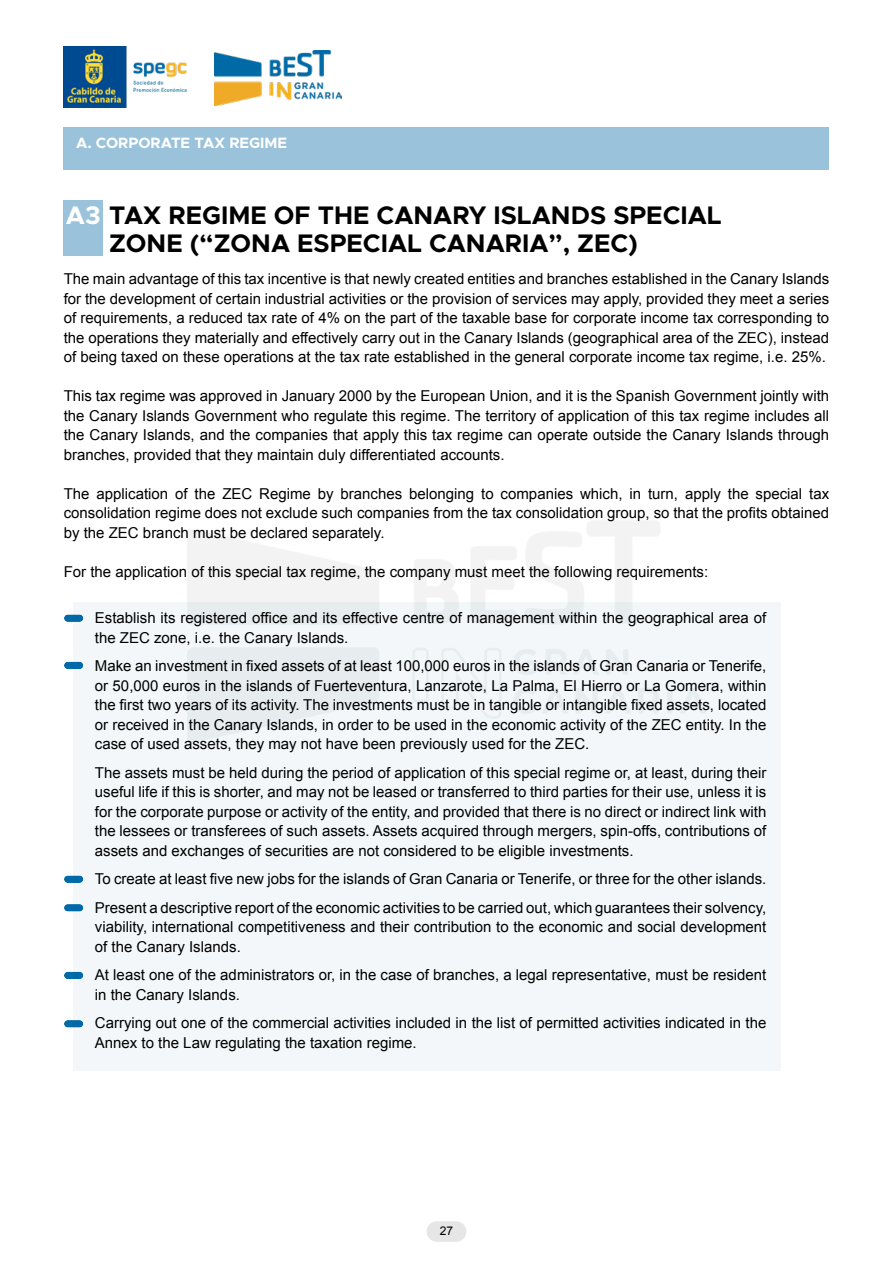
<style>
.page{position:relative;width:893px;height:1263px;background:#fff}
.page>*{position:absolute;margin:0;border:0;box-sizing:border-box;transform-origin:0 0}
.t1{font:700 25.5px/27px "Metropolis";color:#000}
.t2{font:15px/19.5px "Arial";color:#000;text-align:justify}
.t3{font:700 15px "Metropolis";color:#fff}
.t4{font:12px "Arial";color:#000}
.s1{color:#fff}
</style>
<div class="page">
<div style="left:427px;top:1221px;width:39px;height:21px;background:#e6e6e6;border-radius:10px"></div>
<img style="left:214px;top:51px;width:128px;height:54px">
<img style="left:64px;top:47px;width:122px;height:61px">
<div style="left:64px;top:128px;width:765px;height:42px;background:#9ac3db"></div>
<div style="left:64px;top:200px;width:39px;height:56px;background:#9ac3db"></div>
<div style="left:74px;top:602px;width:707px;height:468px;background:#f3f7fa"></div>
<div style="left:64px;top:614px;width:19px;height:8px;background:#0069a7;border-radius:4px"></div>
<div style="left:64px;top:662px;width:19px;height:7px;background:#0069a7;border-radius:4px"></div>
<div style="left:64px;top:875px;width:19px;height:8px;background:#0069a7;border-radius:4px"></div>
<div style="left:64px;top:904px;width:19px;height:7px;background:#0069a7;border-radius:4px"></div>
<div style="left:64px;top:972px;width:19px;height:7px;background:#0069a7;border-radius:4px"></div>
<div style="left:64px;top:1020px;width:19px;height:7px;background:#0069a7;border-radius:4px"></div>
<p class="t3" style="left:76px;top:133px;width:213px">A. CORPORATE TAX REGIME</p>
<h1 class="t1" style="left:109px;top:202px;width:614px;text-indent:-43px"><span class="s1">A3</span> TAX REGIME OF THE CANARY ISLANDS SPECIAL<br>ZONE (“ZONA ESPECIAL CANARIA”, ZEC)</h1>
<p class="t2" style="left:64px;top:269px;width:767px">The main advantage of this tax incentive is that newly created entities and branches established in the Canary Islands for the development of certain industrial activities or the provision of services may apply, provided they meet a series of requirements, a reduced tax rate of 4% on the part of the taxable base for corporate income tax corresponding to the operations they materially and effectively carry out in the Canary Islands (geographical area of the ZEC), instead of being taxed on these operations at the tax rate established in the general corporate income tax regime, i.e. 25%.</p>
<p class="t2" style="left:64px;top:386px;width:767px">This tax regime was approved in January 2000 by the European Union, and it is the Spanish Government jointly with the Canary Islands Government who regulate this regime. The territory of application of this tax regime includes all the Canary Islands, and the companies that apply this tax regime can operate outside the Canary Islands through branches, provided that they maintain duly differentiated accounts.</p>
<p class="t2" style="left:64px;top:484px;width:767px">The application of the ZEC Regime by branches belonging to companies which, in turn, apply the special tax consolidation regime does not exclude such companies from the tax consolidation group, so that the profits obtained by the ZEC branch must be declared separately.</p>
<p class="t2" style="left:64px;top:562px;width:646px">For the application of this special tax regime, the company must meet the following requirements:</p>
<p class="t2" style="left:95px;top:608px;width:673px">Establish its registered office and its effective centre of management within the geographical area of the ZEC zone, i.e. the Canary Islands.</p>
<p class="t2" style="left:95px;top:656px;width:673px">Make an investment in fixed assets of at least 100,000 euros in the islands of Gran Canaria or Tenerife, or 50,000 euros in the islands of Fuerteventura, Lanzarote, La Palma, El Hierro or La Gomera, within the first two years of its activity. The investments must be in tangible or intangible fixed assets, located or received in the Canary Islands, in order to be used in the economic activity of the ZEC entity. In the case of used assets, they may not have been previously used for the ZEC.</p>
<p class="t2" style="left:95px;top:763px;width:673px">The assets must be held during the period of application of this special regime or, at least, during their useful life if this is shorter, and may not be leased or transferred to third parties for their use, unless it is for the corporate purpose or activity of the entity, and provided that there is no direct or indirect link with the lessees or transferees of such assets. Assets acquired through mergers, spin-offs, contributions of assets and exchanges of securities are not considered to be eligible investments.</p>
<p class="t2" style="left:95px;top:865px;width:673px;line-height:28.5px">To create at least five new jobs for the islands of Gran Canaria or Tenerife, or three for the other islands.<br>Present a descriptive report of the economic activities to be carried out, which guarantees their solvency,</p>
<p class="t2" style="left:95px;top:917px;width:673px">viability, international competitiveness and their contribution to the economic and social development of the Canary Islands.</p>
<p class="t2" style="left:95px;top:965px;width:673px">At least one of the administrators or, in the case of branches, a legal representative, must be resident in the Canary Islands.</p>
<p class="t2" style="left:95px;top:1013px;width:673px">Carrying out one of the commercial activities included in the list of permitted activities indicated in the<br>Annex to the Law regulating the taxation regime.</p>
<p class="t4" style="left:440px;top:1223px;width:15px">27</p>
</div>
